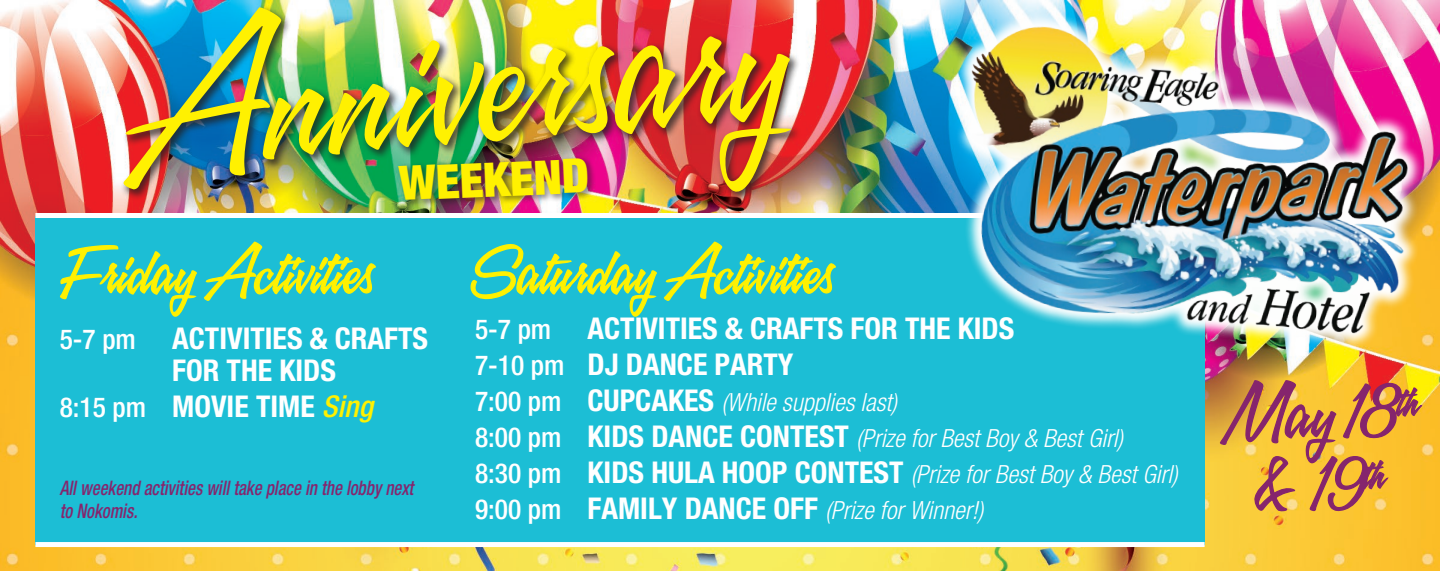
<style>
.page{position:relative;width:1440px;height:571px;background:#fff}
.page>*{position:absolute;margin:0;border:0;box-sizing:border-box;transform-origin:0 0}
.t1{font:178px "A&S Speedway";color:#fff101}
.t2{font:67.5px/72.5px "A&S Speedway";color:#85256d;text-align:center}
.t3{font:60px "A&S Speedway";color:#fff101}
.t4{font:900 condensed 47.5px "Helvetica Neue LT Std";color:#fff101}
.t5{font:700 condensed 30px/36px "Helvetica Neue LT Std";color:#fff}
.t6{font:italic 300 condensed 25px/36px "Helvetica Neue LT Std";color:#fff}
.t7{font:italic 500 condensed 20px/22.5px "Helvetica Neue LT Std";color:#85256d;scale:.85 1}
.s1{font-weight:500;font-size:27.5px}
.s2{font-weight:500;font-style:normal;font-size:27.5px}
.s3{font-weight:700;font-style:normal;font-size:30px}
.s4{font-weight:500;font-style:italic;color:#fff101}
</style>
<div class="page">
<img style="left:0;top:0;width:1440px;height:570px">
<div style="left:35px;top:216px;width:1170px;height:328px;background:#1cbed5"></div>
<svg style="left:1219px;top:379px;width:204px;height:135px;background:#e9ae3b"></svg>
<div style="left:120px;top:4px;width:682px;height:198px;background:#231f20;opacity:.75"></div>
<div style="left:395px;top:155px;width:201px;height:53px;background:#231f20;opacity:.47"></div>
<div style="left:35px;top:213px;width:1170px;height:5px;background:#fff"></div>
<div style="left:35px;top:541px;width:1170px;height:5px;background:#fff"></div>
<svg style="left:470px;top:241px;width:366px;height:76px"></svg>
<svg style="left:59px;top:241px;width:317px;height:76px"></svg>
<img style="left:936px;top:3px;width:500px;height:352px">
<img style="left:939px;top:16px;width:487px;height:330px">
<h1 class="t1" style="left:108px;top:10px;width:666px;rotate:-4deg">Anniversary</h1>
<h3 class="t4" style="left:398px;top:155px;width:191px;rotate:-3deg">WEEKEND</h3>
<h3 class="t3" style="left:60px;top:239px;width:314px">Friday Activities</h3>
<h3 class="t3" style="left:470px;top:239px;width:364px">Saturday Activities</h3>
<p class="t5" style="left:475px;top:309px;width:541px"><span class="s1">5-7 pm</span> ACTIVITIES &amp; CRAFTS FOR THE KIDS<br><span class="s1">7-10 pm</span> DJ DANCE PARTY</p>
<p class="t6" style="left:475px;top:384px;width:704px"><span class="s2">7:00 pm</span> <span class="s3">CUPCAKES</span> (While supplies last)<br><span class="s2">8:00 pm</span> <span class="s3">KIDS DANCE CONTEST</span> (Prize for Best Boy &amp; Best Girl)<br><span class="s2">8:30 pm</span> <span class="s3">KIDS HULA HOOP CONTEST</span> (Prize for Best Boy &amp; Best Girl)<br><span class="s2">9:00 pm</span> <span class="s3">FAMILY DANCE OFF</span> (Prize for Winner!)</p>
<p class="t5" style="left:172px;top:321px;width:257px;line-height:32.5px;text-indent:-112px"><span class="s1">5-7 pm</span> ACTIVITIES &amp; CRAFTS<br>FOR THE KIDS</p>
<p class="t5" style="left:60px;top:387px;width:315px"><span class="s1">8:15 pm</span> MOVIE TIME <span class="s4">Sing</span></p>
<p class="t7" style="left:60px;top:476px;width:418px">All weekend activities will take place in the lobby next to Nokomis.</p>
<h2 class="t2" style="left:1220px;top:383px;width:199px">May 18<sup>th </sup>&amp; 19<sup>th</sup></h2>
</div>
